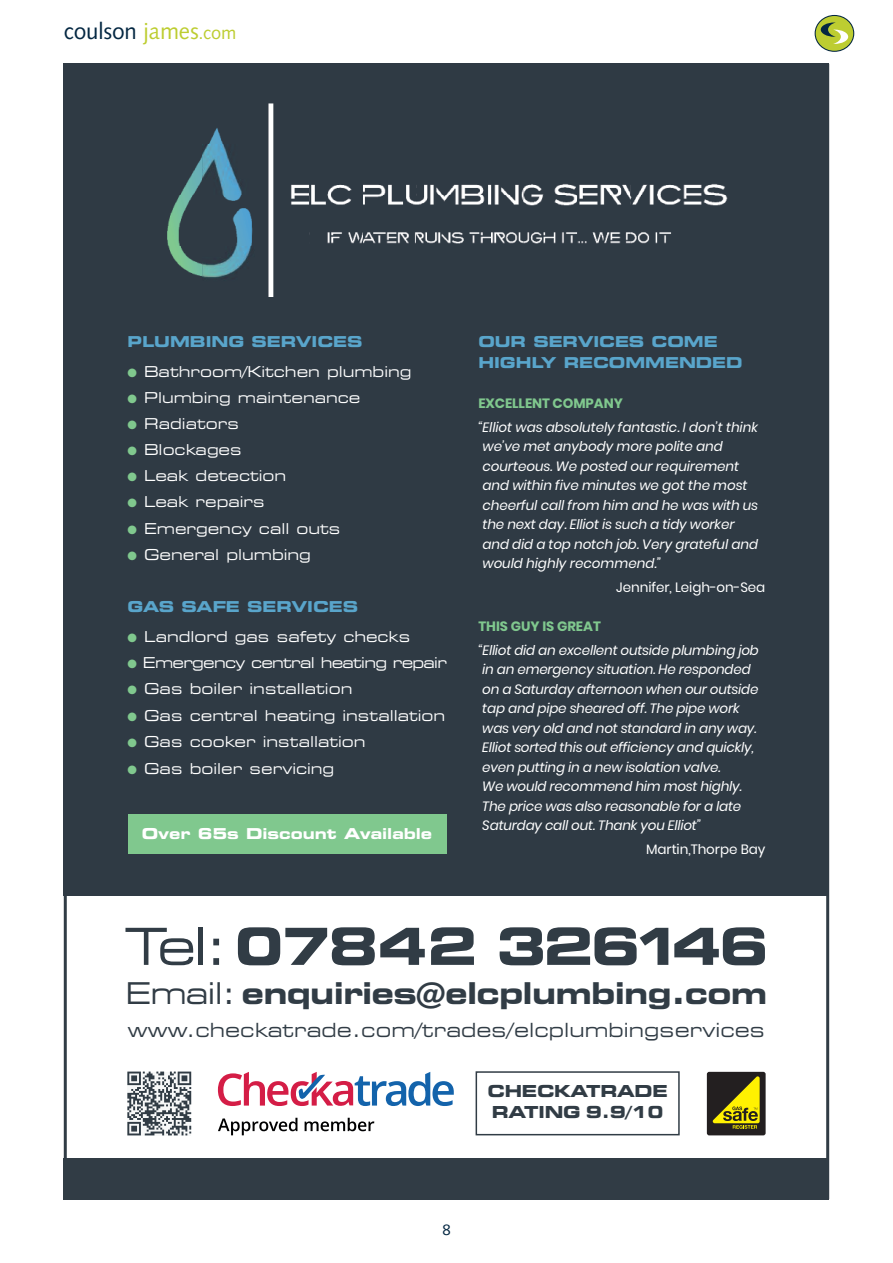
<style>
.page{position:relative;width:893px;height:1263px;background:#fff}
.page>*{position:absolute;margin:0;border:0;box-sizing:border-box;transform-origin:0 0}
.t1{font:700 expanded 51px "Square 721 BT";letter-spacing:-.055em;color:#313c45}
.t2{font:700 expanded 30px "Square 721 BT";letter-spacing:-.025em;color:#313c45}
.t3{font:22.5px "Symphony CG";color:#042742}
.t4{font:expanded 19.5px "Square 721 BT";letter-spacing:.005em;color:#313c45}
.t5{font:700 expanded 16.5px/21px "Square 721 BT";letter-spacing:-.01em;color:#313c45}
.t6{font:expanded 15px "Square 721 BT";color:#fff}
.t7{font:700 expanded 15px/21px "Square 721 BT";color:#59a5cb}
.t8{font:expanded 15px "Square 721 BT";letter-spacing:-.045em;color:#fff}
.t9{font:700 expanded 15px "Square 721 BT";color:#fff}
.t10{font:15px "Symphony CG";color:#042742}
.t11{font:italic 13.5px/19.5px "Poppins";letter-spacing:-.015em;color:#fff}
.t12{font:13.5px "Poppins";letter-spacing:-.005em;color:#fff}
.t13{font:700 13.5px "Poppins";letter-spacing:-.005em;color:#80c88e}
.s1{color:#bdcd31}
.s2{font-size:18px;color:#bdcd31}
.s3{color:#80c88e}
.s4{font-weight:400}
</style>
<div class="page">
<svg style="left:815px;top:15px;width:39px;height:37px"></svg>
<div style="left:816px;top:16px;width:37px;height:35px;background:#bdcd31;border-radius:50%"></div>
<svg style="left:821px;top:22px;width:27px;height:22px"></svg>
<div style="left:64px;top:64px;width:765px;height:832px;background:#2f3a44"></div>
<img style="left:167px;top:103px;width:561px;height:194px">
<svg style="left:218px;top:1118px;width:156px;height:17px"></svg>
<svg style="left:218px;top:1072px;width:236px;height:34px"></svg>
<div style="left:707px;top:1072px;width:59px;height:63px;background:#231f20;border-radius:2px"></div>
<svg style="left:713px;top:1076px;width:47px;height:53px"></svg>
<div style="left:128px;top:814px;width:318px;height:40px;background:#80c88e"></div>
<div style="left:64px;top:1158px;width:765px;height:41px;background:#313c45"></div>
<svg style="left:127px;top:1071px;width:64px;height:64px"></svg>
<div style="left:476px;top:1071px;width:204px;height:64px;border:2px solid #313c45"></div>
<h3 class="t3" style="left:64px;top:23px;width:174px">coulson <span class="s1">james</span><span class="s2">.com</span></h3>
<p class="t7" style="left:128px;top:332px;width:236px">PLUMBING SERVICES</p>
<p class="t6" style="left:128px;top:366px;width:285px"><span class="s3">●</span> Bathroom/Kitchen plumbing</p>
<p class="t6" style="left:128px;top:392px;width:234px"><span class="s3">●</span> Plumbing maintenance</p>
<p class="t6" style="left:128px;top:418px;width:113px"><span class="s3">●</span> Radiators</p>
<p class="t6" style="left:128px;top:444px;width:116px"><span class="s3">●</span> Blockages</p>
<p class="t6" style="left:128px;top:470px;width:160px"><span class="s3">●</span> Leak detection</p>
<p class="t6" style="left:128px;top:497px;width:139px"><span class="s3">●</span> Leak repairs</p>
<p class="t6" style="left:128px;top:523px;width:215px"><span class="s3">●</span> Emergency call outs</p>
<p class="t6" style="left:128px;top:549px;width:185px"><span class="s3">●</span> General plumbing</p>
<p class="t7" style="left:128px;top:597px;width:232px">GAS SAFE SERVICES</p>
<p class="t6" style="left:128px;top:631px;width:285px"><span class="s3">●</span> Landlord gas safety checks</p>
<p class="t8" style="left:128px;top:657px;width:321px"><span class="s3">●</span> Emergency central heating repair</p>
<p class="t6" style="left:128px;top:683px;width:226px"><span class="s3">●</span> Gas boiler installation</p>
<p class="t6" style="left:128px;top:710px;width:319px"><span class="s3">●</span> Gas central heating installation</p>
<p class="t6" style="left:128px;top:736px;width:240px"><span class="s3">●</span> Gas cooker installation</p>
<p class="t6" style="left:128px;top:763px;width:208px"><span class="s3">●</span> Gas boiler servicing</p>
<p class="t9" style="left:142px;top:828px;width:292px">Over 65s Discount Available</p>
<p class="t7" style="left:478px;top:332px;width:266px">OUR SERVICES COME<br>HIGHLY RECOMMENDED</p>
<p class="t13" style="left:478px;top:394px;width:146px">EXCELLENT COMPANY</p>
<p class="t11" style="left:482px;top:417px;width:277px;text-indent:-4px">“Elliot was absolutely fantastic. I don’t think we’ve met anybody more polite and courteous. We posted our requirement and within five minutes we got the most cheerful call from him and he was with us the next day. Elliot is such a tidy worker and did a top notch job. Very grateful and would highly recommend.”</p>
<p class="t12" style="left:616px;top:578px;width:151px">Jennifer, Leigh-on-Sea</p>
<p class="t13" style="left:478px;top:617px;width:124px">THIS GUY IS GREAT</p>
<p class="t11" style="left:478px;top:640px;width:282px">“Elliot did an excellent outside plumbing job in an emergency situation. He responded on a Saturday afternoon when our outside tap and pipe sheared off. The pipe work was very old and not standard in any way.<br>Elliot sorted this out efficiency and quickly, even putting in a new isolation valve.<br>We would recommend him most highly.<br>The price was also reasonable for a late Saturday call out. Thank you Elliot”</p>
<p class="t12" style="left:646px;top:840px;width:121px">Martin,Thorpe Bay</p>
<h1 class="t1" style="left:124px;top:928px;width:646px"><span class="s4">Tel:</span> 07842 326146</h1>
<h2 class="t2" style="left:126px;top:982px;width:643px"><span class="s4">Email:</span> enquiries@elcplumbing.com</h2>
<h3 class="t4" style="left:128px;top:1023px;width:639px">www.checkatrade.com/trades/elcplumbingservices</h3>
<p class="t5" style="left:487px;top:1082px;width:182px">CHECKATRADE<br>RATING 9.9/10</p>
<p class="t10" style="left:442px;top:1224px;width:10px">8</p>
</div>
